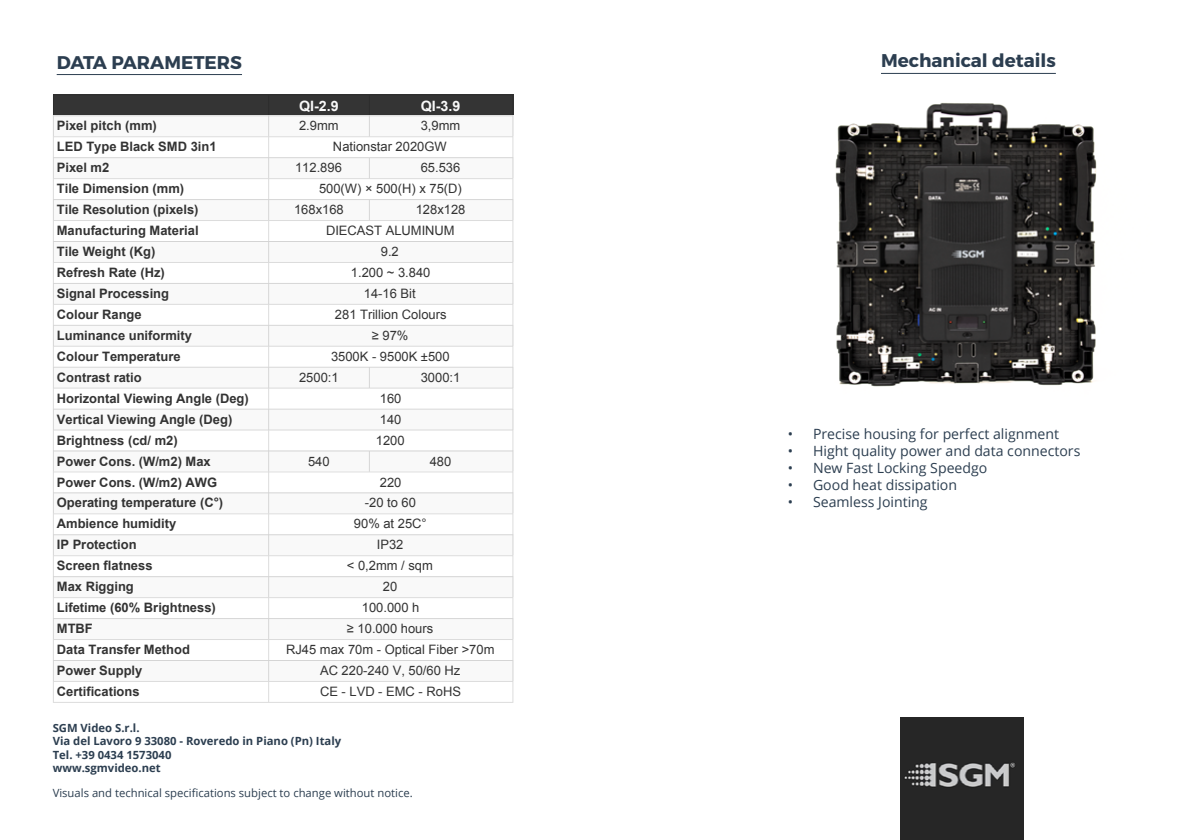
<style>
.page{position:relative;width:1191px;height:840px;background:#fff}
.page>*{position:absolute;margin:0;border:0;box-sizing:border-box;transform-origin:0 0}
.t1{font:700 18.4px "Montserrat";color:#2c3e50}
.t2{font:700 14.2px "Arial";color:#f9f9f9}
.t3{font:14px "Open Sans";color:#2c3e50}
.t4{font:700 13px "Arial";color:#333}
.t5{font:13px "Arial";color:#333}
.t6{font:700 11.2px/13.6px "Open Sans";color:#2c3e50}
.t7{font:11.2px "Open Sans";color:#2c3e50}
</style>
<div class="page">
<hr style="left:57px;top:74px;width:185px;height:1px;background:#2c3e50">
<img style="left:900px;top:717px;width:123px;height:122px">
<hr style="left:881px;top:73px;width:174px;height:1px;background:#2c3e50">
<img style="left:835px;top:102px;width:262px;height:285px">
<svg style="left:53px;top:94px;width:460px;height:608px"></svg>
<h1 class="t1" style="left:57px;top:51px;width:187px">DATA PARAMETERS</h1>
<p class="t2" style="left:299px;top:96px;width:41px">QI-2.9</p>
<p class="t2" style="left:421px;top:96px;width:41px">QI-3.9</p>
<p class="t4" style="left:57px;top:117px;width:101px">Pixel pitch (mm)</p>
<p class="t5" style="left:299px;top:117px;width:41px">2.9mm</p>
<p class="t5" style="left:421px;top:117px;width:41px">3,9mm</p>
<p class="t4" style="left:57px;top:138px;width:161px">LED Type Black SMD 3in1</p>
<p class="t5" style="left:333px;top:138px;width:115px">Nationstar 2020GW</p>
<p class="t4" style="left:57px;top:159px;width:54px">Pixel m2</p>
<p class="t5" style="left:295px;top:159px;width:48px">112.896</p>
<p class="t5" style="left:421px;top:159px;width:41px">65.536</p>
<p class="t4" style="left:57px;top:180px;width:129px">Tile Dimension (mm)</p>
<p class="t5" style="left:319px;top:180px;width:144px">500(W) × 500(H) x 75(D)</p>
<p class="t4" style="left:57px;top:201px;width:143px">Tile Resolution (pixels)</p>
<p class="t5" style="left:294px;top:201px;width:51px">168x168</p>
<p class="t5" style="left:416px;top:201px;width:51px">128x128</p>
<p class="t4" style="left:57px;top:222px;width:143px">Manufacturing Material</p>
<p class="t5" style="left:326px;top:222px;width:130px">DIECAST ALUMINUM</p>
<p class="t4" style="left:57px;top:243px;width:100px">Tile Weight (Kg)</p>
<p class="t5" style="left:381px;top:243px;width:19px">9.2</p>
<p class="t4" style="left:57px;top:264px;width:109px">Refresh Rate (Hz)</p>
<p class="t5" style="left:351px;top:264px;width:81px">1.200 ~ 3.840</p>
<p class="t4" style="left:57px;top:284px;width:114px">Signal Processing</p>
<p class="t5" style="left:364px;top:285px;width:53px">14-16 Bit</p>
<p class="t4" style="left:57px;top:305px;width:86px">Colour Range</p>
<p class="t5" style="left:335px;top:306px;width:113px">281 Trillion Colours</p>
<p class="t4" style="left:57px;top:326px;width:137px">Luminance uniformity</p>
<p class="t5" style="left:372px;top:326px;width:38px">≥ 97%</p>
<p class="t4" style="left:57px;top:347px;width:125px">Colour Temperature</p>
<p class="t5" style="left:331px;top:347px;width:120px">3500K - 9500K ±500</p>
<p class="t4" style="left:57px;top:368px;width:86px">Contrast ratio</p>
<p class="t5" style="left:299px;top:368px;width:41px">2500:1</p>
<p class="t5" style="left:421px;top:368px;width:41px">3000:1</p>
<p class="t4" style="left:57px;top:389px;width:193px">Horizontal Viewing Angle (Deg)</p>
<p class="t5" style="left:380px;top:389px;width:23px">160</p>
<p class="t4" style="left:57px;top:410px;width:177px">Vertical Viewing Angle (Deg)</p>
<p class="t5" style="left:380px;top:410px;width:23px">140</p>
<p class="t4" style="left:57px;top:431px;width:122px">Brightness (cd/ m2)</p>
<p class="t5" style="left:376px;top:431px;width:30px">1200</p>
<p class="t4" style="left:57px;top:452px;width:155px">Power Cons. (W/m2) Max</p>
<p class="t5" style="left:308px;top:452px;width:23px">540</p>
<p class="t5" style="left:430px;top:452px;width:23px">480</p>
<p class="t4" style="left:57px;top:473px;width:162px">Power Cons. (W/m2) AWG</p>
<p class="t5" style="left:380px;top:473px;width:23px">220</p>
<p class="t4" style="left:57px;top:494px;width:168px">Operating temperature (C°)</p>
<p class="t5" style="left:365px;top:494px;width:53px">-20 to 60</p>
<p class="t4" style="left:57px;top:515px;width:121px">Ambience humidity</p>
<p class="t5" style="left:354px;top:515px;width:74px">90% at 25C°</p>
<p class="t4" style="left:57px;top:536px;width:81px">IP Protection</p>
<p class="t5" style="left:377px;top:536px;width:28px">IP32</p>
<p class="t4" style="left:57px;top:556px;width:97px">Screen flatness</p>
<p class="t5" style="left:347px;top:557px;width:87px">&lt; 0,2mm / sqm</p>
<p class="t4" style="left:57px;top:577px;width:78px">Max Rigging</p>
<p class="t5" style="left:383px;top:577px;width:16px">20</p>
<p class="t4" style="left:57px;top:598px;width:160px">Lifetime (60% Brightness)</p>
<p class="t5" style="left:362px;top:598px;width:59px">100.000 h</p>
<p class="t4" style="left:57px;top:619px;width:37px">MTBF</p>
<p class="t5" style="left:347px;top:619px;width:88px">≥ 10.000 hours</p>
<p class="t4" style="left:57px;top:640px;width:135px">Data Transfer Method</p>
<p class="t5" style="left:286px;top:640px;width:210px">RJ45 max 70m - Optical Fiber &gt;70m</p>
<p class="t4" style="left:57px;top:661px;width:87px">Power Supply</p>
<p class="t5" style="left:320px;top:661px;width:142px">AC 220-240 V, 50/60 Hz</p>
<p class="t4" style="left:57px;top:682px;width:84px">Certifications</p>
<p class="t5" style="left:320px;top:682px;width:142px">CE - LVD - EMC - RoHS</p>
<p class="t6" style="left:53px;top:720px;width:290px">SGM Video S.r.l.<br>Via del Lavoro 9 33080 - Roveredo in Piano (Pn) Italy<br>Tel. +39 0434 1573040<br>www.sgmvideo.net</p>
<p class="t7" style="left:53px;top:785px;width:361px">Visuals and technical specifications subject to change without notice.</p>
<h1 class="t1" style="left:881px;top:49px;width:176px">Mechanical details</h1>
<p class="t3" style="left:787px;top:424px;width:273px">• Precise housing for perfect alignment</p>
<p class="t3" style="left:787px;top:441px;width:294px">• Hight quality power and data connectors</p>
<p class="t3" style="left:787px;top:458px;width:201px">• New Fast Locking Speedgo</p>
<p class="t3" style="left:787px;top:475px;width:171px">• Good heat dissipation</p>
<p class="t3" style="left:787px;top:492px;width:141px">• Seamless Jointing</p>
</div>
